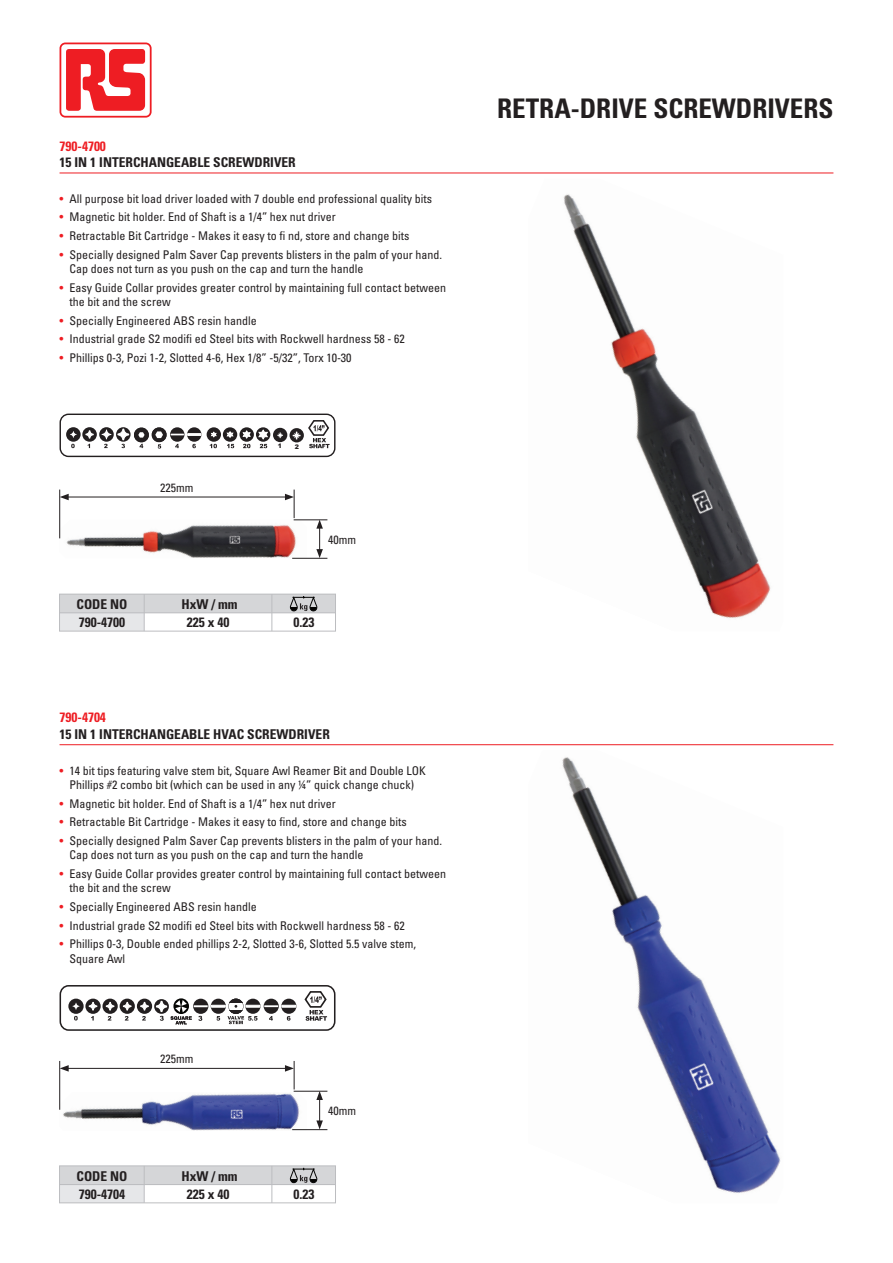
<style>
.page{position:relative;width:893px;height:1263px;background:#fff}
.page>*{position:absolute;margin:0;border:0;box-sizing:border-box;transform-origin:0 0}
.t1{font:700 condensed 27px "Univers";color:#231f20}
.t2{font:700 condensed 13.5px "Univers";color:#231f20}
.t3{font:700 condensed 13.5px "Univers";color:#ee1d23}
.t4{font:condensed 12px/14.4px "Univers";color:#231f20}
.t5{font:900 6.3px "Arial";color:#231f20}
.s1{color:#ee1d23}
</style>
<div class="page">
<div style="left:60px;top:43px;width:92px;height:75px;background:#ee1d23;border-radius:6px"></div>
<div style="left:61px;top:44px;width:89px;height:72px;background:#fff;border-radius:4px"></div>
<svg style="left:66px;top:49px;width:79px;height:62px"></svg>
<hr style="left:60px;top:173px;width:773px;height:1px;background:#ee1d23">
<hr style="left:60px;top:744px;width:773px;height:1px;background:#ee1d23">
<div style="left:60px;top:594px;width:275px;height:19px;background:#d5d6d8"></div>
<div style="left:60px;top:1166px;width:275px;height:18px;background:#d5d6d8"></div>
<div style="left:60px;top:613px;width:84px;height:18px;background:#e6e7e9"></div>
<div style="left:60px;top:1184px;width:84px;height:18px;background:#e6e7e9"></div>
<hr style="left:144px;top:594px;width:1px;height:37px;background:#bcbdc0">
<hr style="left:271px;top:594px;width:1px;height:37px;background:#bcbdc0">
<hr style="left:59px;top:612px;width:276px;height:1px;background:#bcbdc0">
<div style="left:59px;top:594px;width:277px;height:37px;border:1px solid #bcbdc0"></div>
<hr style="left:144px;top:1166px;width:1px;height:37px;background:#bcbdc0">
<hr style="left:271px;top:1166px;width:1px;height:37px;background:#bcbdc0">
<hr style="left:59px;top:1184px;width:276px;height:1px;background:#bcbdc0">
<div style="left:59px;top:1165px;width:277px;height:38px;border:1px solid #bcbdc0"></div>
<svg style="left:290px;top:596px;width:27px;height:15px"></svg>
<svg style="left:290px;top:1168px;width:27px;height:15px"></svg>
<img style="left:563px;top:194px;width:208px;height:424px">
<img style="left:562px;top:757px;width:219px;height:436px">
<img style="left:59px;top:520px;width:248px;height:38px">
<img style="left:60px;top:1092px;width:247px;height:39px">
<hr style="left:59px;top:490px;width:1px;height:48px;background:#231f20">
<hr style="left:66px;top:497px;width:221px;height:1px;background:#231f20">
<svg style="left:60px;top:494px;width:9px;height:6px"></svg>
<svg style="left:285px;top:490px;width:10px;height:28px"></svg>
<hr style="left:292px;top:558px;width:35px;height:1px;background:#231f20">
<hr style="left:294px;top:520px;width:33px;height:1px;background:#231f20">
<svg style="left:316px;top:520px;width:7px;height:38px"></svg>
<div style="left:60px;top:414px;width:275px;height:43px;border:1px solid #231f20;border-radius:8px"></div>
<svg style="left:82px;top:427px;width:15px;height:15px"></svg>
<svg style="left:99px;top:427px;width:15px;height:15px"></svg>
<div style="left:66px;top:427px;width:15px;height:15px;background:#231f20;border-radius:50%"></div>
<svg style="left:70px;top:431px;width:7px;height:7px"></svg>
<div style="left:223px;top:427px;width:14px;height:15px;background:#231f20;border-radius:50%"></div>
<svg style="left:226px;top:431px;width:8px;height:7px"></svg>
<div style="left:207px;top:427px;width:14px;height:15px;background:#231f20;border-radius:50%"></div>
<svg style="left:211px;top:431px;width:6px;height:7px"></svg>
<svg style="left:239px;top:427px;width:15px;height:15px"></svg>
<svg style="left:85px;top:427px;width:9px;height:22px"></svg>
<svg style="left:102px;top:429px;width:9px;height:19px"></svg>
<svg style="left:71px;top:444px;width:4px;height:4px"></svg>
<svg style="left:227px;top:444px;width:7px;height:4px"></svg>
<svg style="left:210px;top:444px;width:7px;height:4px"></svg>
<svg style="left:242px;top:420px;width:88px;height:28px"></svg>
<svg style="left:117px;top:415px;width:84px;height:34px"></svg>
<svg style="left:304px;top:991px;width:24px;height:30px"></svg>
<svg style="left:85px;top:998px;width:16px;height:16px"></svg>
<svg style="left:68px;top:998px;width:16px;height:16px"></svg>
<svg style="left:73px;top:1003px;width:6px;height:7px"></svg>
<svg style="left:88px;top:998px;width:10px;height:23px"></svg>
<svg style="left:120px;top:998px;width:15px;height:16px"></svg>
<svg style="left:123px;top:998px;width:9px;height:23px"></svg>
<svg style="left:137px;top:998px;width:15px;height:16px"></svg>
<svg style="left:140px;top:998px;width:9px;height:23px"></svg>
<svg style="left:102px;top:998px;width:16px;height:16px"></svg>
<svg style="left:106px;top:998px;width:9px;height:23px"></svg>
<svg style="left:74px;top:1016px;width:4px;height:4px"></svg>
<div style="left:60px;top:985px;width:275px;height:46px;border:2px solid #231f20;border-radius:8px"></div>
<svg style="left:155px;top:985px;width:141px;height:46px"></svg>
<hr style="left:59px;top:1061px;width:1px;height:49px;background:#231f20">
<hr style="left:66px;top:1068px;width:221px;height:1px;background:#231f20">
<svg style="left:60px;top:1065px;width:9px;height:7px"></svg>
<svg style="left:285px;top:1061px;width:10px;height:28px"></svg>
<hr style="left:292px;top:1129px;width:35px;height:1px;background:#231f20">
<hr style="left:294px;top:1091px;width:33px;height:1px;background:#231f20">
<svg style="left:316px;top:1091px;width:7px;height:38px"></svg>
<p class="t3" style="left:60px;top:138px;width:48px">790-4700</p>
<p class="t2" style="left:60px;top:154px;width:238px">15 IN 1 INTERCHANGEABLE SCREWDRIVER</p>
<p class="t4" style="left:60px;top:191px;width:374px"><span class="s1">•</span> All purpose bit load driver loaded with 7 double end professional quality bits</p>
<p class="t4" style="left:60px;top:210px;width:278px"><span class="s1">•</span> Magnetic bit holder. End of Shaft is a 1/4” hex nut driver</p>
<p class="t4" style="left:60px;top:228px;width:351px"><span class="s1">•</span> Retractable Bit Cartridge - Makes it easy to fi nd, store and change bits</p>
<p class="t4" style="left:70px;top:247px;width:374px;text-indent:-10px"><span class="s1">•</span> Specially designed Palm Saver Cap prevents blisters in the palm of your hand.<br>Cap does not turn as you push on the cap and turn the handle</p>
<p class="t4" style="left:70px;top:280px;width:378px;text-indent:-10px"><span class="s1">•</span> Easy Guide Collar provides greater control by maintaining full contact between the bit and the screw</p>
<p class="t4" style="left:60px;top:313px;width:199px"><span class="s1">•</span> Specially Engineered ABS resin handle</p>
<p class="t4" style="left:60px;top:332px;width:347px"><span class="s1">•</span> Industrial grade S2 modifi ed Steel bits with Rockwell hardness 58 - 62</p>
<p class="t4" style="left:60px;top:350px;width:294px"><span class="s1">•</span> Phillips 0-3, Pozi 1-2, Slotted 4-6, Hex 1/8” -5/32”, Torx 10-30</p>
<p class="t4" style="left:160px;top:480px;width:35px">225mm</p>
<p class="t5" style="left:278px;top:442px;width:6px">1</p>
<p class="t5" style="left:295px;top:442px;width:6px">2</p>
<p class="t4" style="left:328px;top:532px;width:29px">40mm</p>
<p class="t2" style="left:77px;top:596px;width:53px">CODE NO</p>
<p class="t2" style="left:181px;top:596px;width:58px">HxW / mm</p>
<p class="t2" style="left:79px;top:614px;width:48px">790-4700</p>
<p class="t2" style="left:187px;top:614px;width:44px">225 x 40</p>
<p class="t2" style="left:294px;top:614px;width:22px">0.23</p>
<p class="t3" style="left:60px;top:709px;width:48px">790-4704</p>
<p class="t2" style="left:60px;top:726px;width:272px">15 IN 1 INTERCHANGEABLE HVAC SCREWDRIVER</p>
<p class="t4" style="left:60px;top:763px;width:368px;text-align:center"><span class="s1">•</span> 14 bit tips featuring valve stem bit, Square Awl Reamer Bit and Double LOK<br>Phillips #2 combo bit (which can be used in any ¼” quick change chuck)</p>
<p class="t4" style="left:60px;top:796px;width:278px"><span class="s1">•</span> Magnetic bit holder. End of Shaft is a 1/4” hex nut driver</p>
<p class="t4" style="left:60px;top:814px;width:349px"><span class="s1">•</span> Retractable Bit Cartridge - Makes it easy to find, store and change bits</p>
<p class="t4" style="left:70px;top:833px;width:374px;text-indent:-10px"><span class="s1">•</span> Specially designed Palm Saver Cap prevents blisters in the palm of your hand.<br>Cap does not turn as you push on the cap and turn the handle</p>
<p class="t4" style="left:70px;top:866px;width:378px;text-indent:-10px"><span class="s1">•</span> Easy Guide Collar provides greater control by maintaining full contact between the bit and the screw</p>
<p class="t4" style="left:60px;top:899px;width:199px"><span class="s1">•</span> Specially Engineered ABS resin handle</p>
<p class="t4" style="left:60px;top:918px;width:347px"><span class="s1">•</span> Industrial grade S2 modifi ed Steel bits with Rockwell hardness 58 - 62</p>
<p class="t4" style="left:70px;top:937px;width:348px;text-indent:-10px"><span class="s1">•</span> Phillips 0-3, Double ended phillips 2-2, Slotted 3-6, Slotted 5.5 valve stem,<br>Square Awl</p>
<p class="t4" style="left:160px;top:1052px;width:35px">225mm</p>
<p class="t4" style="left:328px;top:1103px;width:29px">40mm</p>
<p class="t2" style="left:77px;top:1167px;width:53px">CODE NO</p>
<p class="t2" style="left:181px;top:1167px;width:58px">HxW / mm</p>
<p class="t2" style="left:79px;top:1186px;width:48px">790-4704</p>
<p class="t2" style="left:187px;top:1186px;width:44px">225 x 40</p>
<p class="t2" style="left:294px;top:1186px;width:22px">0.23</p>
<p class="t1" style="left:497px;top:91px;width:338px">RETRA-DRIVE SCREWDRIVERS</p>
</div>
